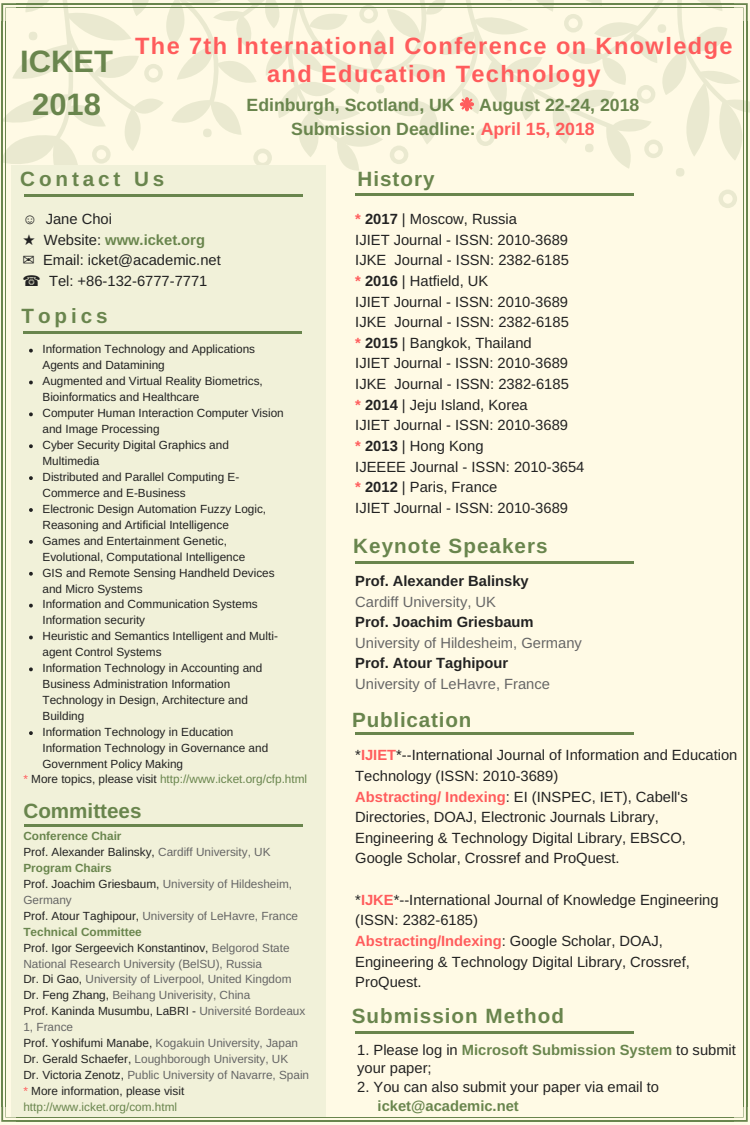
<style>
.page{position:relative;width:750px;height:1125px;background:#fffae5}
.page>*{position:absolute;margin:0;border:0;box-sizing:border-box;transform-origin:0 0}
.t1{font:700 31px/43.1px "Arimo";color:#69854d;text-align:center}
.t2{font:700 23.62px/28.1px "Arimo";letter-spacing:.06em;color:#ff5c5c;text-align:center}
.t3{font:700 20.62px "Arimo";letter-spacing:.05em;color:#69854d}
.t4{font:700 20.62px "Arimo";color:#69854d}
.t5{font:700 20.62px "Arimo";letter-spacing:.19em;color:#69854d}
.t6{font:700 17.62px/24.4px "Arimo";color:#69854d;text-align:center}
.t7{font:14.75px/20.6px "Arimo";color:#222}
.t8{font:14.75px "Arimo";color:#666}
.t9{font:700 14.75px "Arimo";color:#222}
.t10{font:700 14.75px "Arimo";color:#69854d}
.t11{font:11.75px/16px "Arimo";color:#222}
.t12{font:11.75px/16px "Arimo";color:#666}
.t13{font:11.75px "Arimo";color:#69854d}
.s1{font-family:"DejaVu Sans";font-weight:400;color:#ff5c5c}
.s2{color:#ff5c5c}
.s3{font-family:"Liberation Sans"}
.s4{font-family:"DejaVu Sans"}
.s5{font-weight:700;color:#69854d}
.s6{color:#222}
.s7{color:#69854d}
.s8{font-weight:700;color:#ff5c5c}
.s9{font-weight:700}
</style>
<div class="page">
<hr style="left:1px;top:22px;width:2px;height:1085px;background:#69854d">
<hr style="left:5px;top:22px;width:1px;height:1085px;background:#69854d">
<svg style="left:1px;top:1106px;width:15px;height:16px"></svg>
<hr style="left:16px;top:1120px;width:718px;height:2px;background:#69854d">
<hr style="left:16px;top:1117px;width:718px;height:1px;background:#69854d">
<svg style="left:734px;top:1107px;width:14px;height:15px"></svg>
<hr style="left:746px;top:22px;width:2px;height:1085px;background:#69854d">
<hr style="left:743px;top:22px;width:1px;height:1085px;background:#69854d">
<svg style="left:1px;top:0;width:749px;height:208px"></svg>
<hr style="left:16px;top:3px;width:718px;height:2px;background:#69854d">
<hr style="left:16px;top:7px;width:718px;height:1px;background:#69854d">
<div style="left:11px;top:165px;width:314px;height:952px;background:#f1f1d9"></div>
<hr style="left:356px;top:193px;width:278px;height:3px;background:#69854d">
<hr style="left:24px;top:194px;width:278px;height:3px;background:#69854d">
<hr style="left:23px;top:331px;width:278px;height:3px;background:#69854d">
<hr style="left:24px;top:824px;width:278px;height:3px;background:#69854d">
<hr style="left:356px;top:562px;width:278px;height:2px;background:#69854d">
<hr style="left:356px;top:732px;width:278px;height:3px;background:#69854d">
<hr style="left:356px;top:1031px;width:278px;height:3px;background:#69854d">
<svg style="left:29px;top:349px;width:4px;height:3px"></svg>
<svg style="left:29px;top:381px;width:4px;height:3px"></svg>
<svg style="left:29px;top:412px;width:4px;height:4px"></svg>
<svg style="left:29px;top:444px;width:4px;height:4px"></svg>
<svg style="left:29px;top:476px;width:4px;height:4px"></svg>
<svg style="left:29px;top:508px;width:4px;height:4px"></svg>
<svg style="left:29px;top:540px;width:4px;height:4px"></svg>
<svg style="left:29px;top:572px;width:4px;height:4px"></svg>
<svg style="left:29px;top:604px;width:4px;height:4px"></svg>
<svg style="left:29px;top:636px;width:4px;height:3px"></svg>
<svg style="left:29px;top:668px;width:4px;height:3px"></svg>
<svg style="left:29px;top:731px;width:4px;height:4px"></svg>
<h1 class="t1" style="left:20px;top:40px;width:94px">ICKET<br>2018</h1>
<h2 class="t2" style="left:135px;top:32px;width:599px">The 7th International Conference on Knowledge and Education Technology</h2>
<p class="t6" style="left:247px;top:92px;width:394px">Edinburgh, Scotland, UK <span class="s1">❉</span> August 22-24, 2018<br>Submission Deadline: <span class="s2">April 15, 2018</span></p>
<h3 class="t5" style="left:20px;top:167px;width:146px">Contact Us</h3>
<p class="t7" style="left:22px;top:209px;width:91px"><span class="s3">☺</span> Jane Choi</p>
<p class="t7" style="left:22px;top:229px;width:200px"><span class="s4">★</span> Website: <span class="s5">www.icket.org </span><span class="s4">✉</span> Email: icket@academic.net <span class="s4">☎</span> Tel: +86-132-6777-7771</p>
<h3 class="t3" style="left:22px;top:305px;width:88px">Topics</h3>
<p class="t11" style="left:43px;top:341px;width:243px">Information Technology and Applications Agents and Datamining<br>Augmented and Virtual Reality Biometrics, Bioinformatics and Healthcare<br>Computer Human Interaction Computer Vision and Image Processing<br>Cyber Security Digital Graphics and Multimedia<br>Distributed and Parallel Computing E-Commerce and E-Business<br>Electronic Design Automation Fuzzy Logic, Reasoning and Artificial Intelligence<br>Games and Entertainment Genetic, Evolutional, Computational Intelligence<br>GIS and Remote Sensing Handheld Devices and Micro Systems<br>Information and Communication Systems Information security<br>Heuristic and Semantics Intelligent and Multi&shy;agent Control Systems<br>Information Technology in Accounting and Business Administration Information Technology in Design, Architecture and Building<br>Information Technology in Education Information Technology in Governance and Government Policy Making</p>
<p class="t13" style="left:23px;top:772px;width:285px"><span class="s2">*</span> <span class="s6">More topics, please visit</span> http://www.icket.org/cfp.html</p>
<h3 class="t4" style="left:24px;top:800px;width:119px">Committees</h3>
<p class="t12" style="left:23px;top:828px;width:287px"><span class="s5">Conference Chair<br></span><span class="s6">Prof. Alexander Balinsky,</span> Cardiff University, UK <span class="s5">Program Chairs<br></span><span class="s6">Prof. Joachim Griesbaum,</span> University of Hildesheim, Germany<br><span class="s6">Prof. Atour Taghipour,</span> University of LeHavre, France <span class="s5">Technical Committee<br></span><span class="s6">Prof. Igor Sergeevich Konstantinov,</span> Belgorod State National Research University (BelSU), Russia<br><span class="s6">Dr. Di Gao,</span> University of Liverpool, United Kingdom <span class="s6">Dr. Feng Zhang,</span> Beihang Univerisity, China<br><span class="s6">Prof. Kaninda Musumbu, LaBRI -</span> Université Bordeaux 1, France<br><span class="s6">Prof. Yoshifumi Manabe,</span> Kogakuin University, Japan <span class="s6">Dr. Gerald Schaefer,</span> Loughborough University, UK<br><span class="s6">Dr. Victoria Zenotz,</span> Public University of Navarre, Spain <span class="s2">*</span> <span class="s6">More information, please visit </span><span class="s7">http://www.icket.org/com.html</span></p>
<h3 class="t3" style="left:357px;top:167px;width:79px">History</h3>
<p class="t7" style="left:355px;top:209px;width:231px"><span class="s8">*</span> <span class="s9">2017</span> | Moscow, Russia<br>IJIET Journal - ISSN: 2010-3689<br>IJKE Journal - ISSN: 2382-6185<br><span class="s8">*</span> <span class="s9">2016</span> | Hatfield, UK<br>IJIET Journal - ISSN: 2010-3689<br>IJKE Journal - ISSN: 2382-6185<br><span class="s8">*</span> <span class="s9">2015</span> | Bangkok, Thailand<br>IJIET Journal - ISSN: 2010-3689<br>IJKE Journal - ISSN: 2382-6185<br><span class="s8">*</span> <span class="s9">2014</span> | Jeju Island, Korea<br>IJIET Journal - ISSN: 2010-3689<br><span class="s8">*</span> <span class="s9">2013</span> | Hong Kong<br>IJEEEE Journal - ISSN: 2010-3654 <span class="s8">*</span> <span class="s9">2012</span> | Paris, France<br>IJIET Journal - ISSN: 2010-3689</p>
<h3 class="t3" style="left:353px;top:534px;width:196px">Keynote Speakers</h3>
<p class="t9" style="left:355px;top:573px;width:175px">Prof. Alexander Balinsky</p>
<p class="t8" style="left:355px;top:593px;width:142px">Cardiff University, UK</p>
<p class="t9" style="left:355px;top:614px;width:180px">Prof. Joachim Griesbaum</p>
<p class="t8" style="left:355px;top:634px;width:228px">University of Hildesheim, Germany</p>
<p class="t9" style="left:355px;top:655px;width:154px">Prof. Atour Taghipour</p>
<p class="t8" style="left:355px;top:676px;width:196px">University of LeHavre, France</p>
<h3 class="t3" style="left:352px;top:708px;width:121px">Publication</h3>
<p class="t7" style="left:355px;top:745px;width:384px">*<span class="s8">IJIET</span>*--International Journal of Information and Education Technology (ISSN: 2010-3689)<br><span class="s8">Abstracting/ Indexing</span>: EI (INSPEC, IET), Cabell's Directories, DOAJ, Electronic Journals Library, Engineering &amp; Technology Digital Library, EBSCO,<br>Google Scholar, Crossref and ProQuest.</p>
<p class="t7" style="left:355px;top:889px;width:365px">*<span class="s8">IJKE</span>*--International Journal of Knowledge Engineering (ISSN: 2382-6185)<br><span class="s8">Abstracting/Indexing</span>: Google Scholar, DOAJ, Engineering &amp; Technology Digital Library, Crossref, ProQuest.</p>
<h3 class="t3" style="left:352px;top:1004px;width:214px">Submission Method</h3>
<p class="t7" style="left:357px;top:1040px;width:380px;line-height:18.8px">1. Please log in <span class="s5">Microsoft Submission System</span> to submit your paper;</p>
<p class="t7" style="left:357px;top:1077px;width:303px">2. You can also submit your paper via email to</p>
<p class="t10" style="left:378px;top:1097px;width:143px">icket@academic.net</p>
</div>
